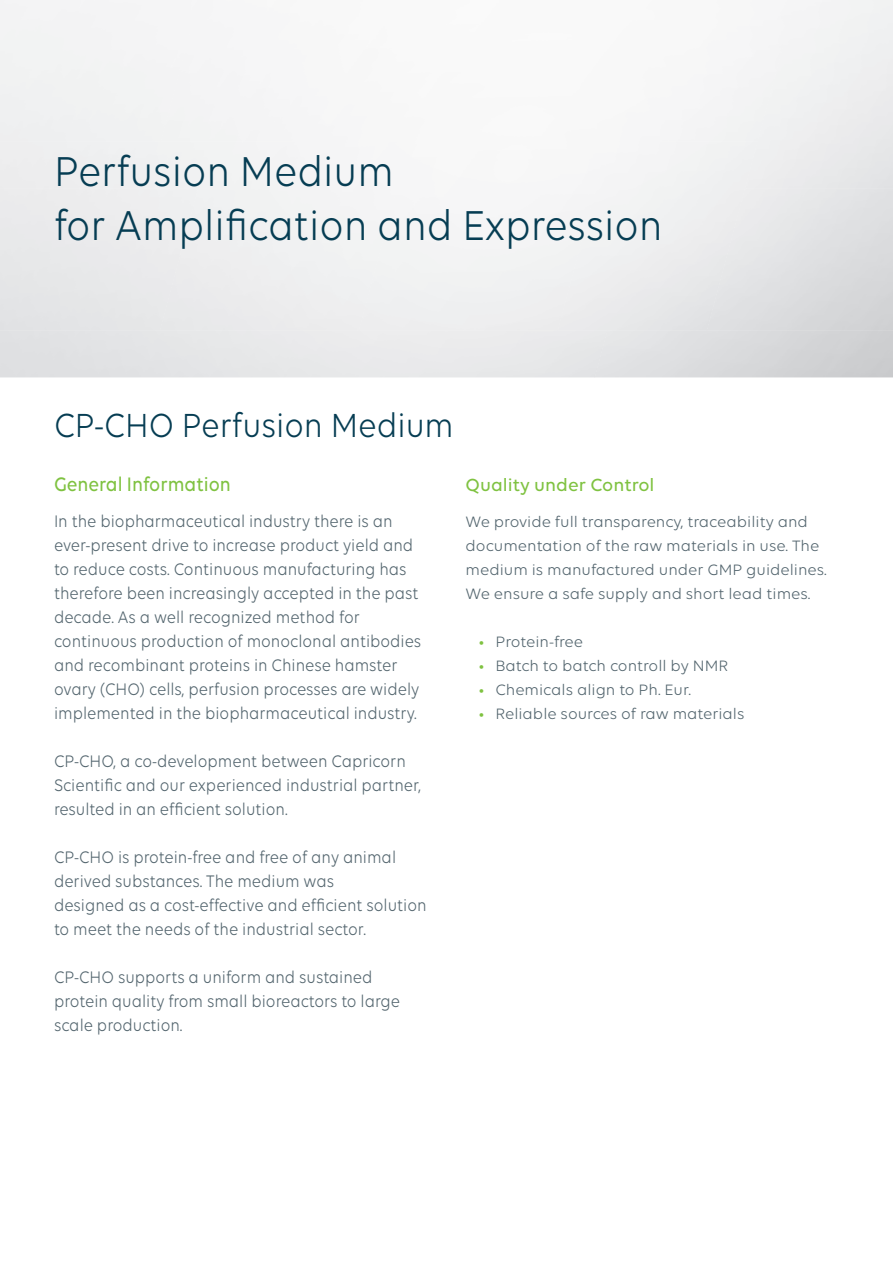
<style>
.page{position:relative;width:893px;height:1263px;background:#fff}
.page>*{position:absolute;margin:0;border:0;box-sizing:border-box;transform-origin:0 0}
.t1{font:45px/54px "Volte";color:#063d53;scale:.9 1}
.t2{font:36px "Volte";color:#063d53;scale:.9 1}
.t3{font:500 21px "Volte";color:#7fc241;scale:.9 1}
.t4{font:500 18.9px "Volte";color:#7fc241}
.t5{font:18px/24px "Volte";color:#53656e;scale:.9 1}
.t6{font:16.2px/24px "Volte";color:#53656e}
.s1{color:#7fc241}
</style>
<div class="page">
<div style="left:161px;top:0;width:132px;height:141px;background:#f5f5f6"></div>
<div style="left:745px;top:0;width:148px;height:188px;background:#eff0f1"></div>
<div style="left:160px;top:188px;width:199px;height:142px;background:#eeeff0"></div>
<div style="left:359px;top:188px;width:237px;height:142px;background:#f2f3f3"></div>
<img style="left:707px;top:188px;width:186px;height:142px">
<h1 class="t1" style="left:54px;top:144px;width:678px">Perfusion Medium<br>for Amplification and Expression</h1>
<h2 class="t2" style="left:54px;top:405px;width:446px">CP-CHO Perfusion Medium</h2>
<p class="t3" style="left:54px;top:472px;width:198px">General Information</p>
<p class="t5" style="left:54px;top:509px;width:410px">In the biopharmaceutical industry there is an ever-present drive to increase product yield and to reduce costs. Continuous manufacturing has therefore been increasingly accepted in the past decade. As a well recognized method for continuous production of monoclonal antibodies and recombinant proteins in Chinese hamster ovary (CHO) cells, perfusion processes are widely implemented in the biopharmaceutical industry.</p>
<p class="t5" style="left:54px;top:749px;width:410px">CP-CHO, a co-development between Capricorn<br>Scientific and our experienced industrial partner, resulted in an efficient solution.</p>
<p class="t5" style="left:54px;top:845px;width:416px">CP-CHO is protein-free and free of any animal derived substances. The medium was<br>designed as a cost-effective and efficient solution to meet the needs of the industrial sector.</p>
<p class="t5" style="left:54px;top:965px;width:386px">CP-CHO supports a uniform and sustained protein quality from small bioreactors to large scale production.</p>
<p class="t4" style="left:466px;top:474px;width:190px">Quality under Control</p>
<p class="t6" style="left:466px;top:509px;width:363px">We provide full transparency, traceability and documentation of the raw materials in use. The medium is manufactured under GMP guidelines.<br>We ensure a safe supply and short lead times.</p>
<p class="t6" style="left:478px;top:629px;width:106px"><span class="s1">•</span> Protein-free</p>
<p class="t6" style="left:478px;top:653px;width:252px"><span class="s1">•</span> Batch to batch controll by NMR</p>
<p class="t6" style="left:478px;top:677px;width:214px"><span class="s1">•</span> Chemicals align to Ph. Eur.</p>
<p class="t6" style="left:478px;top:701px;width:268px"><span class="s1">•</span> Reliable sources of raw materials</p>
</div>
